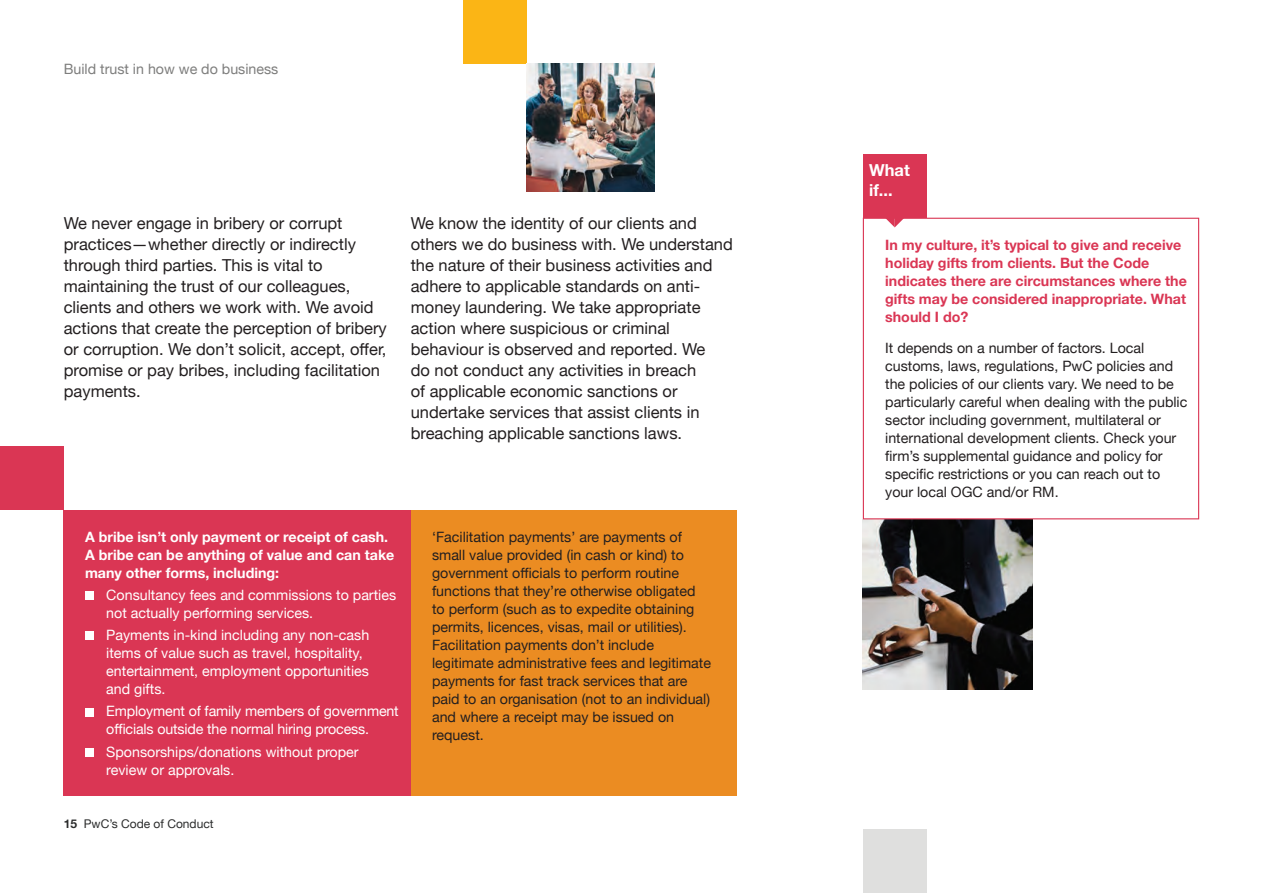
<style>
.page{position:relative;width:1263px;height:893px;background:#fff}
.page>*{position:absolute;margin:0;border:0;box-sizing:border-box;transform-origin:0 0}
.t1{font:16.5px/21px "Helvetica Neue";color:#231f20}
.t2{font:700 16.5px/19.8px "Helvetica Neue";color:#fff}
.t3{font:14.25px/18px "Helvetica Neue";color:#231f20}
.t4{font:14.25px/18px "Helvetica Neue";color:#fff}
.t5{font:700 14.25px/18px "Helvetica Neue";color:#da3654}
.t6{font:700 14.25px/18px "Helvetica Neue";color:#fff}
.t7{font:14.25px "Helvetica Neue";color:#7e7e7d}
.t8{font:12px "Helvetica Neue";color:#2b2c2c}
.s1{font-weight:700}
</style>
<div class="page">
<div style="left:463px;top:0;width:63px;height:64px;background:#fbb515"></div>
<img style="left:526px;top:64px;width:128px;height:127px">
<div style="left:64px;top:510px;width:347px;height:286px;background:#da3654"></div>
<div style="left:85px;top:591px;width:9px;height:9px;background:#fff"></div>
<div style="left:85px;top:632px;width:9px;height:8px;background:#fff"></div>
<div style="left:85px;top:708px;width:9px;height:8px;background:#fff"></div>
<div style="left:85px;top:748px;width:9px;height:9px;background:#fff"></div>
<div style="left:0;top:446px;width:64px;height:64px;background:#da3654"></div>
<div style="left:411px;top:510px;width:325px;height:286px;background:#eb8c22"></div>
<img style="left:863px;top:519px;width:170px;height:170px">
<div style="left:863px;top:829px;width:64px;height:64px;background:#dfdfde"></div>
<div style="left:863px;top:218px;width:336px;height:301px;border:1px solid #da3654"></div>
<div style="left:863px;top:154px;width:64px;height:64px;background:#da3654"></div>
<svg style="left:885px;top:218px;width:19px;height:9px"></svg>
<p class="t7" style="left:64px;top:59px;width:216px">Build trust in how we do business</p>
<p class="t1" style="left:64px;top:213px;width:325px">We never engage in bribery or corrupt practices—whether directly or indirectly through third parties. This is vital to maintaining the trust of our colleagues, clients and others we work with. We avoid actions that create the perception of bribery or corruption. We don’t solicit, accept, offer, promise or pay bribes, including facilitation payments.</p>
<p class="t1" style="left:411px;top:213px;width:324px">We know the identity of our clients and others we do business with. We understand the nature of their business activities and adhere to applicable standards on anti&shy;money laundering. We take appropriate action where suspicious or criminal behaviour is observed and reported. We<br>do not conduct any activities in breach<br>of applicable economic sanctions or undertake services that assist clients in breaching applicable sanctions laws.</p>
<p class="t6" style="left:85px;top:528px;width:311px">A bribe isn’t only payment or receipt of cash.<br>A bribe can be anything of value and can take many other forms, including:</p>
<p class="t4" style="left:106px;top:587px;width:291px">Consultancy fees and commissions to parties not actually performing services.</p>
<p class="t4" style="left:106px;top:627px;width:264px">Payments in-kind including any non-cash items of value such as travel, hospitality, entertainment, employment opportunities and gifts.</p>
<p class="t4" style="left:106px;top:703px;width:294px">Employment of family members of government officials outside the normal hiring process.</p>
<p class="t4" style="left:106px;top:743px;width:254px">Sponsorships/donations without proper review or approvals.</p>
<p class="t8" style="left:64px;top:815px;width:151px"><span class="s1">15</span> PwC’s Code of Conduct</p>
<p class="t3" style="left:432px;top:528px;width:280px">‘Facilitation payments’ are payments of small value provided (in cash or kind) to government officials to perform routine functions that they’re otherwise obligated to perform (such as to expedite obtaining permits, licences, visas, mail or utilities).<br>Facilitation payments don’t include legitimate administrative fees and legitimate payments for fast track services that are paid to an organisation (not to an individual) and where a receipt may be issued on request.</p>
<p class="t2" style="left:869px;top:161px;width:42px">What if...</p>
<p class="t5" style="left:885px;top:237px;width:303px">In my culture, it’s typical to give and receive holiday gifts from clients. But the Code indicates there are circumstances where the gifts may be considered inappropriate. What should I do?</p>
<p class="t3" style="left:885px;top:340px;width:304px">It depends on a number of factors. Local customs, laws, regulations, PwC policies and the policies of our clients vary. We need to be particularly careful when dealing with the public sector including government, multilateral or international development clients. Check your firm’s supplemental guidance and policy for specific restrictions or you can reach out to your local OGC and/or RM.</p>
</div>
